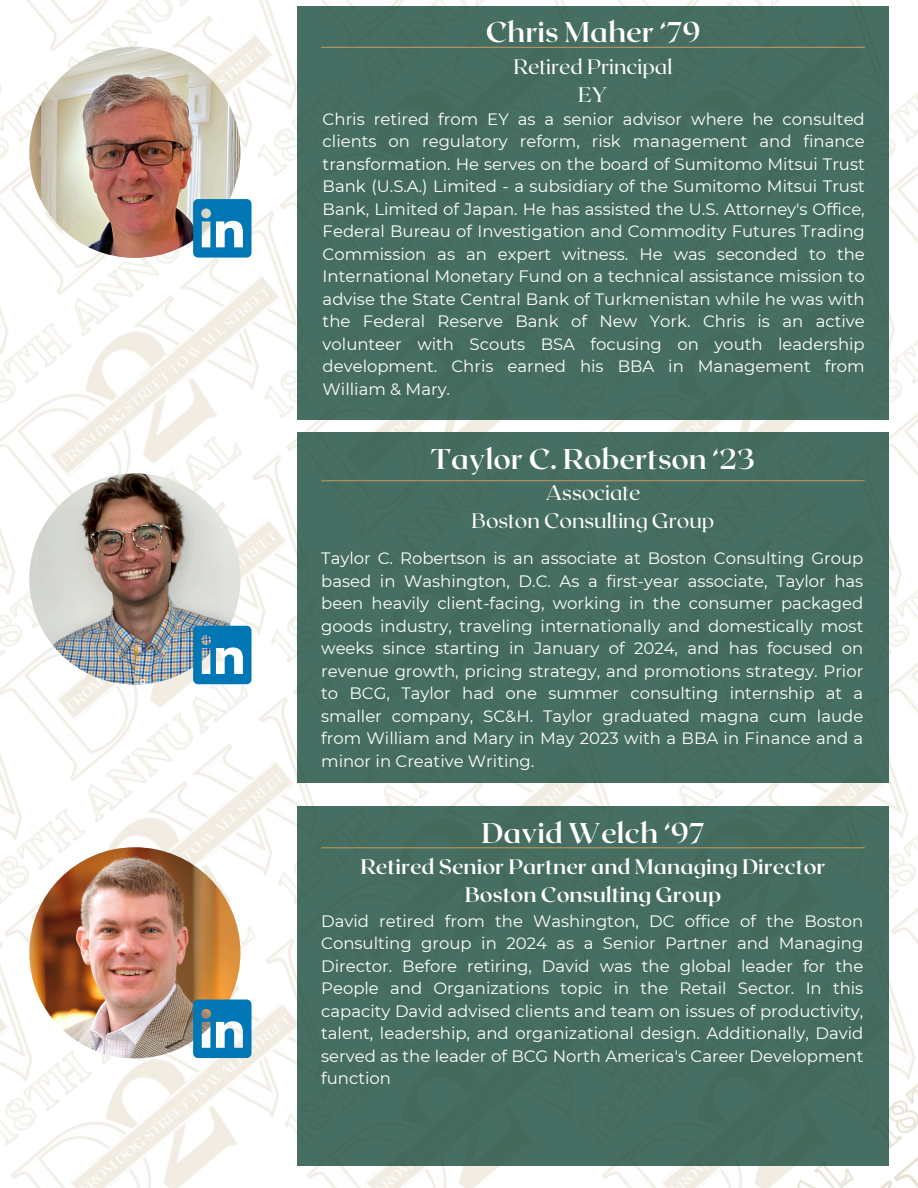
<style>
.page{position:relative;width:918px;height:1188px;background:#fff}
.page>*{position:absolute;margin:0;border:0;box-sizing:border-box;transform-origin:0 0}
.t1{font:700 28.5px "Roxborough CF";color:#fff}
.t2{font:700 21px/28.2px "Roxborough CF";color:#fff;text-align:center}
.t3{font:21px/28.2px "Roxborough CF";color:#fff;text-align:center}
.t4{font:16.5px/22.5px "Montserrat";color:#fff;text-align:justify}
</style>
<div class="page">
<img style="left:231px;top:563px;width:66px;height:59px">
<img style="left:534px;top:783px;width:289px;height:23px">
<img style="left:102px;top:622px;width:296px;height:242px">
<img style="left:600px;top:420px;width:197px;height:12px">
<img style="left:89px;top:321px;width:295px;height:242px">
<img style="left:89px;top:77px;width:208px;height:244px">
<img style="left:212px;top:0;width:272px;height:78px">
<img style="left:555px;top:0;width:225px;height:6px">
<img style="left:82px;top:0;width:289px;height:77px">
<img style="left:404px;top:1166px;width:96px;height:22px">
<img style="left:0;top:864px;width:404px;height:324px">
<img style="left:0;top:677px;width:102px;height:374px">
<img style="left:889px;top:321px;width:29px;height:59px">
<img style="left:823px;top:380px;width:95px;height:426px">
<img style="left:850px;top:0;width:68px;height:321px">
<img style="left:0;top:379px;width:95px;height:427px">
<img style="left:0;top:246px;width:89px;height:319px">
<img style="left:0;top:0;width:82px;height:322px">
<img style="left:830px;top:620px;width:88px;height:247px">
<img style="left:889px;top:867px;width:29px;height:239px">
<img style="left:602px;top:1106px;width:316px;height:82px">
<div style="left:297px;top:6px;width:592px;height:414px;background:#466e62"></div>
<img style="left:29px;top:47px;width:211px;height:211px;border-radius:50%">
<svg style="left:193px;top:199px;width:59px;height:59px"></svg>
<hr style="left:321px;top:47px;width:544px;height:1px;background:#b9975b">
<div style="left:297px;top:432px;width:592px;height:351px;background:#466e62"></div>
<img style="left:29px;top:473px;width:211px;height:212px;border-radius:50%">
<svg style="left:193px;top:626px;width:59px;height:58px;background:#3b93c1"></svg>
<hr style="left:321px;top:480px;width:544px;height:1px;background:#b9975b">
<div style="left:297px;top:806px;width:592px;height:360px;background:#466e62"></div>
<img style="left:29px;top:847px;width:211px;height:211px;border-radius:50%">
<svg style="left:193px;top:1000px;width:59px;height:58px;background:#3c92bf"></svg>
<hr style="left:321px;top:847px;width:544px;height:1px;background:#b9975b">
<p class="t1" style="left:486px;top:14px;width:216px">Chris Maher ‘79</p>
<p class="t3" style="left:514px;top:51px;width:160px">Retired Principal<br>EY</p>
<p class="t4" style="left:323px;top:108px;width:544px">Chris retired from EY as a senior advisor where he consulted clients on regulatory reform, risk management and finance transformation. He serves on the board of Sumitomo Mitsui Trust Bank (U.S.A.) Limited - a subsidiary of the Sumitomo Mitsui Trust Bank, Limited of Japan. He has assisted the U.S. Attorney's Office, Federal Bureau of Investigation and Commodity Futures Trading Commission as an expert witness. He was seconded to the International Monetary Fund on a technical assistance mission to advise the State Central Bank of Turkmenistan while he was with the Federal Reserve Bank of New York. Chris is an active volunteer with Scouts BSA focusing on youth leadership development. Chris earned his BBA in Management from William &amp; Mary.</p>
<p class="t1" style="left:431px;top:440px;width:326px">Taylor C. Robertson ‘23</p>
<p class="t3" style="left:472px;top:478px;width:244px">Associate<br>Boston Consulting Group</p>
<p class="t4" style="left:321px;top:547px;width:544px">Taylor C. Robertson is an associate at Boston Consulting Group based in Washington, D.C. As a first-year associate, Taylor has been heavily client-facing, working in the consumer packaged goods industry, traveling internationally and domestically most weeks since starting in January of 2024, and has focused on revenue growth, pricing strategy, and promotions strategy. Prior to BCG, Taylor had one summer consulting internship at a smaller company, SC&amp;H. Taylor graduated magna cum laude from William and Mary in May 2023 with a BBA in Finance and a minor in Creative Writing.</p>
<p class="t1" style="left:482px;top:814px;width:224px">David Welch ‘97</p>
<p class="t2" style="left:360px;top:852px;width:467px">Retired Senior Partner and Managing Director<br>Boston Consulting Group</p>
<p class="t4" style="left:321px;top:910px;width:544px">David retired from the Washington, DC office of the Boston Consulting group in 2024 as a Senior Partner and Managing Director. Before retiring, David was the global leader for the People and Organizations topic in the Retail Sector. In this capacity David advised clients and team on issues of productivity, talent, leadership, and organizational design. Additionally, David served as the leader of BCG North America's Career Development function</p>
</div>
